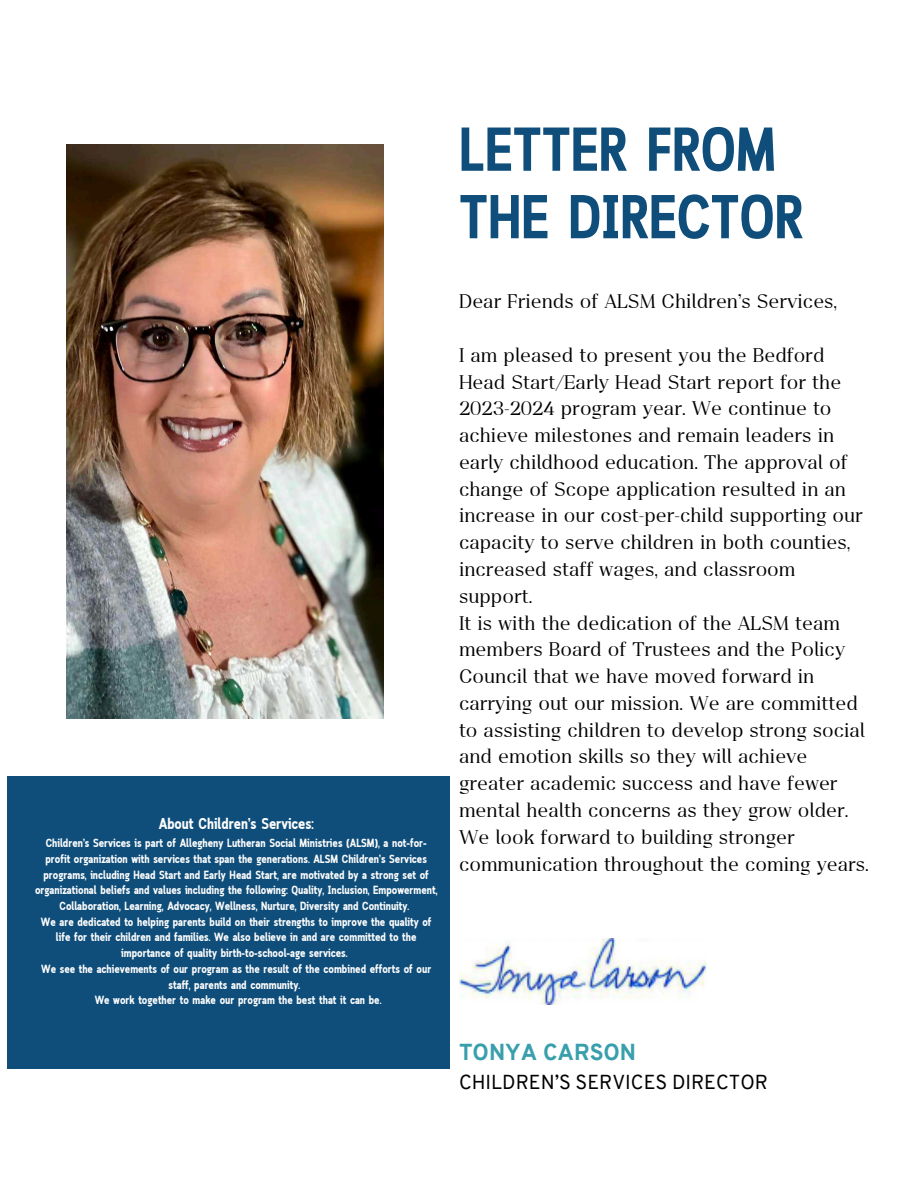
<style>
.page{position:relative;width:918px;height:1188px;background:#fff}
.page>*{position:absolute;margin:0;border:0;box-sizing:border-box;transform-origin:0 0}
.t1{font:700 61.8px/67.5px "Cloud Cond";color:#0f4e7a}
.t2{font:800 22.5px "Overpass";color:#399fad}
.t3{font:19.8px "Overpass";color:#000001}
.t4{font:19.65px/26.7px "Cloud Lucent";color:#000001}
.t5{font:700 15.6px "Cloud Cond";color:#fdfdfd}
.t6{font:700 11.85px/15.8px "Cloud Cond";color:#fdfdfd;text-align:center}
</style>
<div class="page">
<img style="left:66px;top:144px;width:318px;height:575px">
<div style="left:7px;top:776px;width:442px;height:293px;background:#0f4e7a"></div>
<img style="left:459px;top:938px;width:247px;height:67px">
<p class="t5" style="left:159px;top:818px;width:157px">About Children’s Services:</p>
<p class="t6" style="left:35px;top:836px;width:404px">Children’s Services is part of Allegheny Lutheran Social Ministries (ALSM), a not-for&shy;profit organization with services that span the generations. ALSM Children’s Services programs, including Head Start and Early Head Start, are motivated by a strong set of organizational beliefs and values including the following: Quality, Inclusion, Empowerment, Collaboration, Learning, Advocacy, Wellness, Nurture, Diversity and Continuity.</p>
<h1 class="t6" style="left:41px;top:915px;width:392px">We are dedicated to helping parents build on their strengths to improve the quality of life for their children and families. We also believe in and are committed to the importance of quality birth-to-school-age services.</h1>
<h4 class="t6" style="left:41px;top:962px;width:392px">We see the achievements of our program as the result of the combined efforts of our staff, parents and community.</h4>
<h4 class="t6" style="left:95px;top:993px;width:288px">We work together to make our program the best that it can be.</h4>
<p class="t1" style="left:459px;top:121px;width:346px">LETTER FROM<br>THE DIRECTOR</p>
<p class="t4" style="left:459px;top:290px;width:380px">Dear Friends of ALSM Children’s Services,</p>
<p class="t4" style="left:459px;top:343px;width:411px">I am pleased to present you the Bedford Head Start/Early Head Start report for the 2023-2024 program year. We continue to achieve milestones and remain leaders in early childhood education. The approval of change of Scope application resulted in an increase in our cost-per-child supporting our capacity to serve children in both counties, increased staff wages, and classroom support.<br>It is with the dedication of the ALSM team members Board of Trustees and the Policy Council that we have moved forward in carrying out our mission. We are committed to assisting children to develop strong social and emotion skills so they will achieve greater academic success and have fewer mental health concerns as they grow older.<br>We look forward to building stronger communication throughout the coming years.</p>
<p class="t2" style="left:459px;top:1043px;width:179px">TONYA CARSON</p>
<p class="t3" style="left:459px;top:1074px;width:310px">CHILDREN’S SERVICES DIRECTOR</p>
</div>
